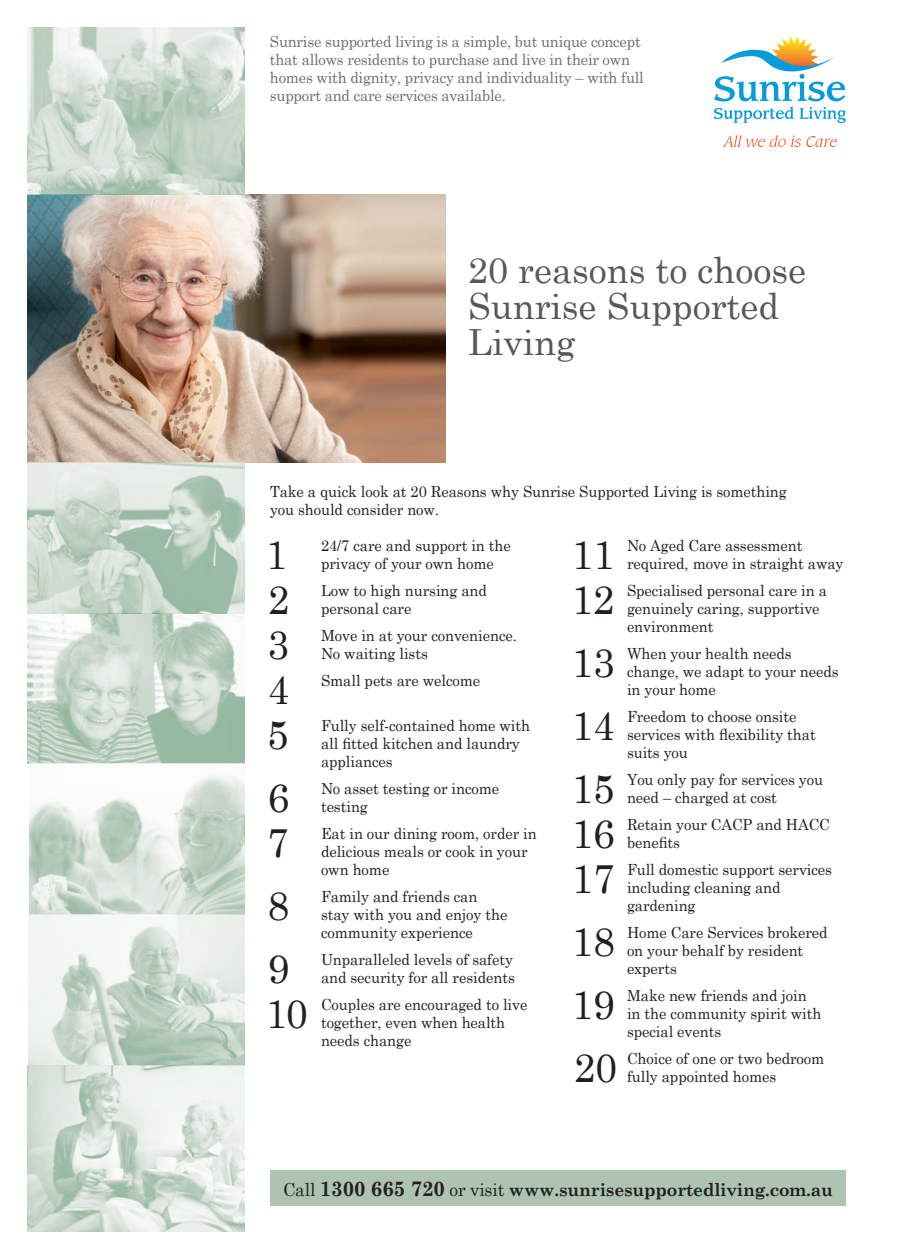
<style>
.page{position:relative;width:900px;height:1260px;background:#fff}
.page>*{position:absolute;margin:0;border:0;box-sizing:border-box;transform-origin:0 0}
.text{font:40.35px "Century Schoolbook";letter-spacing:-.005em;color:#231f20;scale:.96 1}
.t1{font:36px/36px "Century Schoolbook";color:#57585a}
.text-2{font:700 18px "Century Schoolbook";letter-spacing:-.01em;color:#231f20;scale:.96 1}
.text-3{font:15.3px/18px "Century Schoolbook";letter-spacing:-.005em;color:#231f20;scale:.96 1}
.text-4{font:15.3px/18px "Century Schoolbook";letter-spacing:-.015em;color:#6c6d70;scale:.96 1}
.s1{font-weight:400}
.s2{font-size:21px}
</style>
<div class="page">
<img style="left:27px;top:195px;width:419px;height:268px">
<img style="left:27px;top:463px;width:218px;height:301px">
<img style="left:29px;top:775px;width:216px;height:290px">
<img style="left:27px;top:27px;width:218px;height:168px">
<img style="left:27px;top:1065px;width:218px;height:167px">
<div style="left:270px;top:1170px;width:576px;height:36px;background:#aec3b2"></div>
<svg style="left:714px;top:36px;width:131px;height:65px"></svg>
<svg style="left:714px;top:107px;width:80px;height:16px"></svg>
<svg style="left:800px;top:107px;width:46px;height:16px"></svg>
<svg style="left:723px;top:135px;width:78px;height:12px"></svg>
<svg style="left:807px;top:136px;width:30px;height:11px"></svg>
<p class="text-4" style="left:270px;top:32px;width:391px">Sunrise supported living is a simple, but unique concept that allows residents to purchase and live in their own homes with dignity, privacy and individuality – with full support and care services available.</p>
<p class="t1" style="left:468px;top:251px;width:340px">20 reasons to choose<br>Sunrise Supported<br>Living</p>
<p class="text-3" style="left:270px;top:482px;width:540px">Take a quick look at 20 Reasons why Sunrise Supported Living is something you should consider now.</p>
<p class="text" style="left:266px;top:530px;width:24px">1</p>
<p class="text-3" style="left:321px;top:536px;width:199px">24/7 care and support in the privacy of your own home</p>
<p class="text" style="left:268px;top:575px;width:24px">2</p>
<p class="text-3" style="left:321px;top:581px;width:174px">Low to high nursing and personal care</p>
<p class="text" style="left:267px;top:620px;width:24px">3</p>
<p class="text-3" style="left:321px;top:626px;width:206px">Move in at your convenience.<br>No waiting lists</p>
<p class="text" style="left:268px;top:665px;width:24px">4</p>
<p class="text-3" style="left:321px;top:671px;width:167px">Small pets are welcome</p>
<p class="text" style="left:267px;top:710px;width:24px">5</p>
<p class="text-3" style="left:321px;top:716px;width:219px">Fully self‑contained home with all fitted kitchen and laundry appliances</p>
<p class="text" style="left:268px;top:773px;width:24px">6</p>
<p class="text-3" style="left:321px;top:779px;width:187px">No asset testing or income testing</p>
<p class="text" style="left:267px;top:818px;width:24px">7</p>
<p class="text-3" style="left:321px;top:824px;width:226px">Eat in our dining room, order in delicious meals or cook in your own home</p>
<p class="text" style="left:268px;top:881px;width:24px">8</p>
<p class="text-3" style="left:321px;top:888px;width:196px">Family and friends can stay with you and enjoy the community experience</p>
<p class="text" style="left:268px;top:944px;width:24px">9</p>
<p class="text-3" style="left:321px;top:951px;width:203px">Unparalleled levels of safety and security for all residents</p>
<p class="text" style="left:266px;top:989px;width:45px">10</p>
<p class="text-3" style="left:321px;top:996px;width:217px">Couples are encouraged to live together, even when health needs change</p>
<p class="text" style="left:572px;top:530px;width:46px">11</p>
<p class="text-3" style="left:627px;top:536px;width:227px">No Aged Care assessment required, move in straight away</p>
<p class="text" style="left:572px;top:575px;width:46px">12</p>
<p class="text-3" style="left:627px;top:581px;width:210px">Specialised personal care in a genuinely caring, supportive environment</p>
<p class="text" style="left:572px;top:638px;width:46px">13</p>
<p class="text-3" style="left:627px;top:644px;width:222px">When your health needs change, we adapt to your needs in your home</p>
<p class="text" style="left:572px;top:701px;width:46px">14</p>
<p class="text-3" style="left:627px;top:707px;width:198px">Freedom to choose onsite services with flexibility that suits you</p>
<p class="text" style="left:572px;top:764px;width:46px">15</p>
<p class="text-3" style="left:627px;top:770px;width:206px">You only pay for services you need – charged at cost</p>
<p class="text" style="left:572px;top:809px;width:46px">16</p>
<p class="text-3" style="left:627px;top:815px;width:213px">Retain your CACP and HACC benefits</p>
<p class="text" style="left:572px;top:854px;width:46px">17</p>
<p class="text-3" style="left:627px;top:860px;width:215px">Full domestic support services including cleaning and gardening</p>
<p class="text" style="left:572px;top:917px;width:46px">18</p>
<p class="text-3" style="left:627px;top:924px;width:210px">Home Care Services brokered on your behalf by resident experts</p>
<p class="text" style="left:572px;top:980px;width:46px">19</p>
<p class="text-3" style="left:627px;top:987px;width:204px">Make new friends and join in the community spirit with special events</p>
<p class="text" style="left:574px;top:1043px;width:46px">20</p>
<p class="text-3" style="left:627px;top:1050px;width:207px">Choice of one or two bedroom fully appointed homes</p>
<p class="text-2" style="left:283px;top:1178px;width:574px"><span class="s1">Call</span> <span class="s2">1300 665 720</span> <span class="s1">or visit</span> www.sunrisesupportedliving.com.au</p>
</div>
